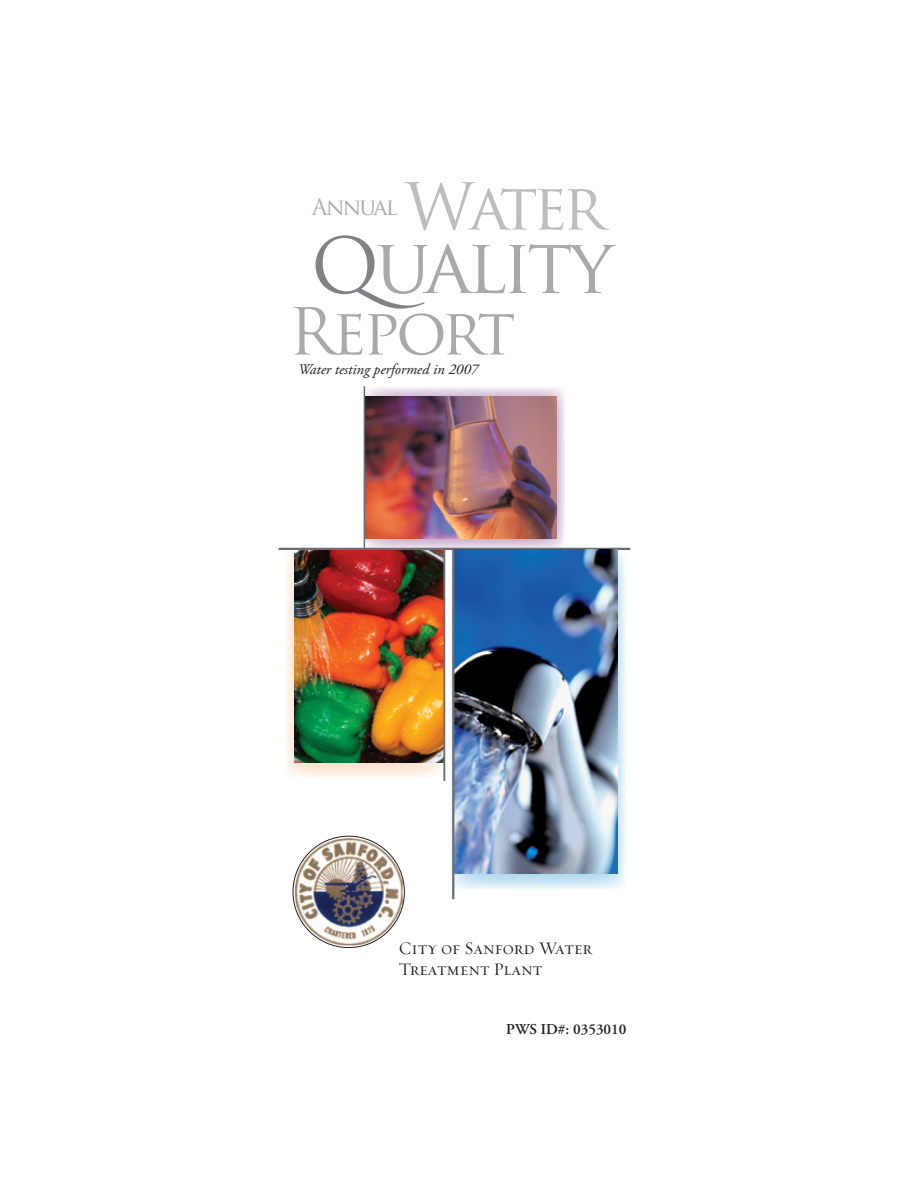
<style>
.page{position:relative;width:918px;height:1188px;background:#fff}
.page>*{position:absolute;margin:0;border:0;box-sizing:border-box;transform-origin:0 0}
.t1{font:75px "Trajan Pro";letter-spacing:-.06em;color:#a8a9ad}
.t2{font:63px "Trajan Pro";letter-spacing:-.06em;color:#a8a9ad}
.t3{font:63px "Trajan Pro";letter-spacing:-.08em;color:#bcbdc0}
.t4{font:22.5px "Trajan Pro";letter-spacing:-.08em;color:#a8a9ad}
.t5{font:18px/21.6px "Requiem HTF Regular";color:#231f20}
.t6{font:italic 15px "Adobe Garamond Pro";color:#231f20}
.t7{font:600 15px "Adobe Garamond Pro";color:#231f20}
.s1{color:#808285}
</style>
<div class="page">
<svg style="left:286px;top:550px;width:154px;height:227px;fill:#fdeee3"></svg>
<svg style="left:450px;top:551px;width:175px;height:338px"></svg>
<svg style="left:365px;top:387px;width:200px;height:164px;background:#dfd1e0"></svg>
<img style="left:295px;top:550px;width:148px;height:213px">
<img style="left:365px;top:396px;width:191px;height:143px">
<hr style="left:364px;top:386px;width:1px;height:163px;background:#6c6d70">
<hr style="left:443px;top:549px;width:2px;height:232px;background:#6c6d70">
<hr style="left:279px;top:548px;width:351px;height:2px;background:#6c6d70">
<img style="left:454px;top:550px;width:163px;height:324px">
<hr style="left:452px;top:549px;width:2px;height:350px;background:#6c6d70">
<img style="left:295px;top:838px;width:108px;height:108px">
<h2 class="t3" style="left:405px;top:167px;width:201px">Water</h2>
<p class="t4" style="left:312px;top:192px;width:87px">Annual</p>
<h1 class="t1" style="left:311px;top:218px;width:304px"><span class="s1">Q</span>uality</h1>
<h2 class="t2" style="left:288px;top:292px;width:229px">Report</h2>
<p class="t6" style="left:298px;top:361px;width:182px">Water testing performed in 2007</p>
<p class="t5" style="left:399px;top:939px;width:195px">City of Sanford Water<br>Treatment Plant</p>
<p class="t7" style="left:506px;top:1021px;width:122px">PWS ID#: 0353010</p>
</div>
